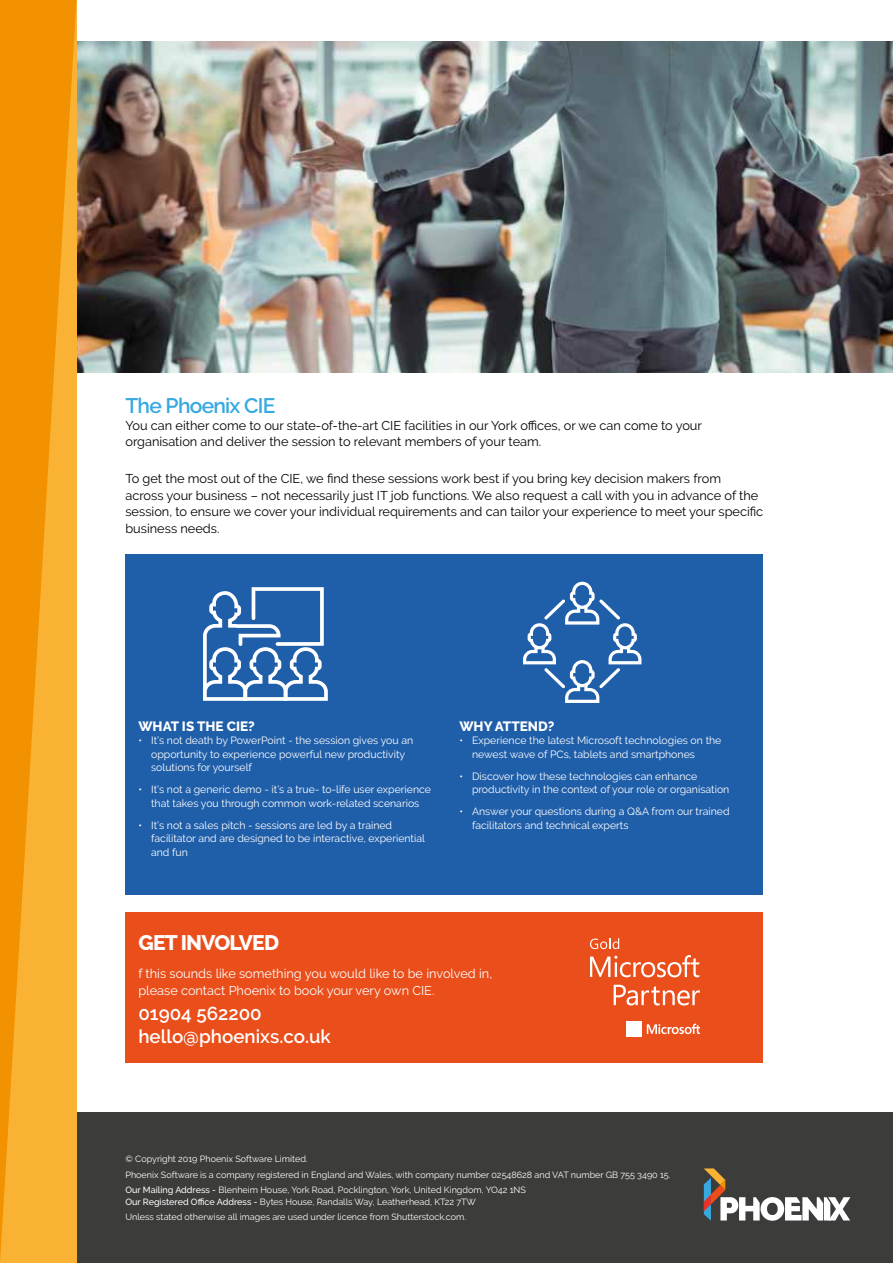
<style>
.page{position:relative;width:893px;height:1263px;background:#fff}
.page>*{position:absolute;margin:0;border:0;box-sizing:border-box;transform-origin:0 0}
.t1{font:600 21px "Raleway";letter-spacing:-.035em;color:#36a9e1}
.t2{font:800 21px "Raleway";letter-spacing:-.035em;color:#fff}
.t3{font:600 18.75px/23.5px "Raleway";color:#fff}
.t4{font:800 13.5px "Raleway";color:#fff}
.t5{font:12.75px/16.5px "Raleway";color:#000}
.t6{font:12.75px/16.5px "Raleway";color:#fff}
.t7{font:10.5px/13.5px "Raleway";color:#fff}
.t8{font:9px/15.5px "Raleway";color:#fff}
.s1{font-weight:500}
</style>
<div class="page">
<div style="left:0;top:1112px;width:893px;height:151px;background:#3c3c3b"></div>
<svg style="left:704px;top:1168px;width:146px;height:53px"></svg>
<img style="left:77px;top:41px;width:816px;height:331px">
<div style="left:125px;top:912px;width:638px;height:151px;background:#e94e1b"></div>
<svg style="left:0;top:0;width:77px;height:1263px"></svg>
<svg style="left:590px;top:955px;width:109px;height:22px"></svg>
<svg style="left:614px;top:985px;width:86px;height:20px"></svg>
<svg style="left:647px;top:1023px;width:53px;height:11px"></svg>
<div style="left:626px;top:1021px;width:8px;height:8px;background:#fff"></div>
<div style="left:635px;top:1021px;width:7px;height:8px;background:#fff"></div>
<div style="left:626px;top:1029px;width:8px;height:8px;background:#fff"></div>
<div style="left:635px;top:1029px;width:7px;height:8px;background:#fff"></div>
<svg style="left:590px;top:938px;width:29px;height:11px"></svg>
<div style="left:125px;top:554px;width:638px;height:341px;background:#1f5ea9"></div>
<svg style="left:203px;top:587px;width:125px;height:114px"></svg>
<svg style="left:523px;top:582px;width:118px;height:121px"></svg>
<h1 class="t1" style="left:125px;top:394px;width:152px">The Phoenix CIE</h1>
<p class="t5" style="left:125px;top:417px;width:578px">You can either come to our state-of-the-art CIE facilities in our York offices, or we can come to your organisation and deliver the session to relevant members of your team.</p>
<p class="t5" style="left:125px;top:470px;width:639px">To get the most out of the CIE, we find these sessions work best if you bring key decision makers from<br>across your business – not necessarily just IT job functions. We also request a call with you in advance of the session, to ensure we cover your individual requirements and can tailor your experience to meet your specific business needs.</p>
<p class="t4" style="left:138px;top:718px;width:118px">WHAT IS THE CIE?</p>
<p class="t7" style="left:151px;top:734px;width:264px;text-indent:-13px">• It’s not death by PowerPoint - the session gives you an opportunity to experience powerful new productivity solutions for yourself</p>
<p class="t7" style="left:138px;top:783px;width:294px;text-align:center">• It’s not a generic demo - it’s a true- to-life user experience that takes you through common work-related scenarios</p>
<p class="t7" style="left:151px;top:818px;width:275px;text-indent:-13px">• It’s not a sales pitch - sessions are led by a trained facilitator and are designed to be interactive, experiential and fun</p>
<p class="t4" style="left:459px;top:718px;width:97px">WHY ATTEND?</p>
<p class="t7" style="left:472px;top:734px;width:251px;text-indent:-13px">• Experience the latest Microsoft technologies on the newest wave of PCs, tablets and smartphones</p>
<p class="t7" style="left:472px;top:769px;width:259px;text-indent:-13px">• Discover how these technologies can enhance productivity in the context of your role or organisation</p>
<p class="t7" style="left:472px;top:805px;width:259px;text-indent:-13px">• Answer your questions during a Q&amp;A from our trained facilitators and technical experts</p>
<h1 class="t2" style="left:138px;top:931px;width:142px">GET INVOLVED</h1>
<p class="t6" style="left:138px;top:965px;width:355px">f this sounds like something you would like to be involved in, please contact Phoenix to book your very own CIE.</p>
<h2 class="t3" style="left:138px;top:1001px;width:194px">01904 562200 hello@phoenixs.co.uk</h2>
<p class="t8" style="left:125px;top:1151px;width:547px">© Copyright 2019 Phoenix Software Limited.<br>Phoenix Software is a company registered in England and Wales, with company number 02548628 and VAT number GB 755 3490 15.<br><span class="s1">Our Mailing Address -</span> Blenheim House, York Road, Pocklington, York, United Kingdom, YO42 1NS</p>
<p class="t8" style="left:125px;top:1193px;width:352px"><span class="s1">Our Registered Office Address -</span> Bytes House, Randalls Way, Leatherhead, KT22 7TW<br>Unless stated otherwise all images are used under licence from Shutterstock.com.</p>
</div>
